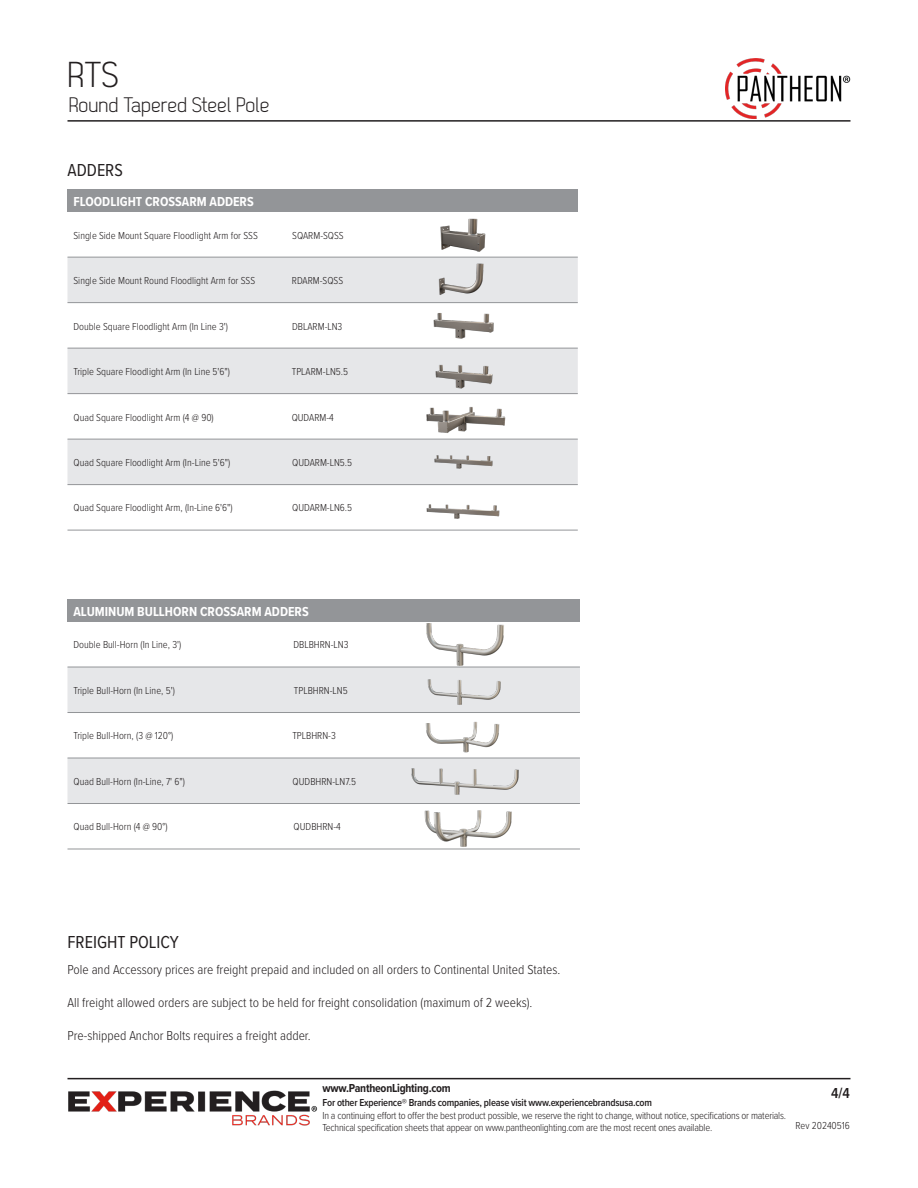
<style>
.page{position:relative;width:918px;height:1188px;background:#fff}
.page>*{position:absolute;margin:0;border:0;box-sizing:border-box;transform-origin:0 0}
.t1{font:36px "Dekar";color:#231f20}
.t2{font:21px "Dekar";color:#231f20}
.t3{font:18px "Proxima Nova Cond";color:#231f20}
.t4{font:600 15px "Proxima Nova Cond";color:#231f20}
.Description_Text{font:300 13.5px "Proxima Nova Cond";color:#231f20}
.Ordering_Info_Title{font:700 13.5px "Proxima Nova Cond";color:#fff}
.t5{font:700 12px "Proxima Nova Cond";letter-spacing:-.02em;color:#231f20}
.Ordering_Info_Text{font:300 10.5px "Proxima Nova Cond";color:#231f20}
.Ordering_Info_Text-2{font:300 10.5px/12.6px "Proxima Nova Cond";letter-spacing:-.02em;color:#231f20}
.t6{font:600 10.5px "Proxima Nova Cond";letter-spacing:-.02em;color:#231f20}
</style>
<div class="page">
<hr style="left:68px;top:120px;width:782px;height:2px;background:#231f20">
<hr style="left:68px;top:1078px;width:782px;height:1px;background:#231f20">
<img style="left:68px;top:1090px;width:250px;height:36px">
<img style="left:725px;top:59px;width:125px;height:59px">
<div style="left:68px;top:189px;width:510px;height:23px;background:#939598"></div>
<svg style="left:68px;top:258px;width:510px;height:226px;fill:#e6e7e9"></svg>
<hr style="left:68px;top:257px;width:510px;height:1px;background:#939598">
<hr style="left:68px;top:302px;width:510px;height:1px;background:#939598">
<hr style="left:68px;top:348px;width:510px;height:1px;background:#939598">
<hr style="left:68px;top:393px;width:510px;height:1px;background:#939598">
<hr style="left:68px;top:439px;width:510px;height:1px;background:#939598">
<hr style="left:68px;top:484px;width:510px;height:1px;background:#939598">
<hr style="left:68px;top:530px;width:510px;height:1px;background:#939598">
<div style="left:68px;top:599px;width:512px;height:23px;background:#939598"></div>
<svg style="left:68px;top:668px;width:512px;height:135px;fill:#e6e7e9"></svg>
<hr style="left:68px;top:667px;width:512px;height:1px;background:#939598">
<hr style="left:68px;top:712px;width:512px;height:1px;background:#939598">
<hr style="left:68px;top:758px;width:512px;height:1px;background:#939598">
<hr style="left:68px;top:803px;width:512px;height:1px;background:#939598">
<hr style="left:68px;top:849px;width:512px;height:1px;background:#939598">
<img style="left:435px;top:218px;width:54px;height:40px">
<img style="left:433px;top:258px;width:54px;height:43px">
<img style="left:433px;top:301px;width:63px;height:84px">
<img style="left:420px;top:385px;width:89px;height:66px">
<img style="left:431px;top:437px;width:63px;height:43px">
<img style="left:424px;top:480px;width:76px;height:51px">
<img style="left:424px;top:623px;width:84px;height:54px">
<img style="left:424px;top:713px;width:76px;height:24px">
<img style="left:427px;top:661px;width:76px;height:61px">
<img style="left:424px;top:825px;width:90px;height:25px">
<img style="left:410px;top:737px;width:110px;height:88px">
<h1 class="t1" style="left:68px;top:57px;width:53px">RTS</h1>
<h2 class="t2" style="left:69px;top:94px;width:202px">Round Tapered Steel Pole</h2>
<h1 class="t3" style="left:68px;top:157px;width:57px">ADDERS</h1>
<p class="Ordering_Info_Title" style="left:74px;top:191px;width:182px">FLOODLIGHT CROSSARM ADDERS</p>
<p class="Ordering_Info_Text" style="left:74px;top:227px;width:186px">Single Side Mount Square Floodlight Arm for SSS</p>
<p class="Ordering_Info_Text" style="left:292px;top:227px;width:53px">SQARM-SQSS</p>
<p class="Ordering_Info_Text" style="left:74px;top:273px;width:183px">Single Side Mount Round Floodlight Arm for SSS</p>
<p class="Ordering_Info_Text" style="left:292px;top:273px;width:53px">RDARM-SQSS</p>
<p class="Ordering_Info_Text" style="left:74px;top:318px;width:156px">Double Square Floodlight Arm (In Line 3')</p>
<p class="Ordering_Info_Text" style="left:292px;top:318px;width:52px">DBLARM-LN3</p>
<p class="Ordering_Info_Text" style="left:74px;top:364px;width:158px">Triple Square Floodlight Arm (In Line 5'6")</p>
<p class="Ordering_Info_Text" style="left:292px;top:364px;width:58px">TPLARM-LN5.5</p>
<p class="Ordering_Info_Text" style="left:74px;top:409px;width:142px">Quad Square Floodlight Arm (4 @ 90)</p>
<p class="Ordering_Info_Text" style="left:292px;top:409px;width:44px">QUDARM-4</p>
<p class="Ordering_Info_Text" style="left:74px;top:455px;width:158px">Quad Square Floodlight Arm (In-Line 5'6")</p>
<p class="Ordering_Info_Text" style="left:292px;top:455px;width:62px">QUDARM-LN5.5</p>
<p class="Ordering_Info_Text" style="left:74px;top:500px;width:161px">Quad Square Floodlight Arm, (In-Line 6'6")</p>
<p class="Ordering_Info_Text" style="left:292px;top:500px;width:62px">QUDARM-LN6.5</p>
<p class="Ordering_Info_Title" style="left:74px;top:601px;width:237px">ALUMINUM BULLHORN CROSSARM ADDERS</p>
<p class="Ordering_Info_Text" style="left:74px;top:637px;width:109px">Double Bull-Horn (In Line, 3')</p>
<p class="Ordering_Info_Text" style="left:293px;top:637px;width:57px">DBLBHRN-LN3</p>
<p class="Ordering_Info_Text" style="left:74px;top:683px;width:103px">Triple Bull-Horn (In Line, 5')</p>
<p class="Ordering_Info_Text" style="left:294px;top:683px;width:55px">TPLBHRN-LN5</p>
<p class="Ordering_Info_Text" style="left:74px;top:728px;width:101px">Triple Bull-Horn, (3 @ 120°)</p>
<p class="Ordering_Info_Text" style="left:292px;top:728px;width:45px">TPLBHRN-3</p>
<p class="Ordering_Info_Text" style="left:74px;top:774px;width:113px">Quad Bull-Horn (In-Line, 7' 6")</p>
<p class="Ordering_Info_Text" style="left:293px;top:774px;width:65px">QUDBHRN-LN7.5</p>
<p class="Ordering_Info_Text" style="left:74px;top:819px;width:96px">Quad Bull-Horn (4 @ 90°)</p>
<p class="Ordering_Info_Text" style="left:294px;top:819px;width:49px">QUDBHRN-4</p>
<h1 class="t3" style="left:68px;top:929px;width:113px">FREIGHT POLICY</h1>
<p class="Description_Text" style="left:68px;top:960px;width:494px">Pole and Accessory prices are freight prepaid and included on all orders to Continental United States.</p>
<p class="Description_Text" style="left:68px;top:993px;width:467px">All freight allowed orders are subject to be held for freight consolidation (maximum of 2 weeks).</p>
<p class="Description_Text" style="left:68px;top:1026px;width:245px">Pre-shipped Anchor Bolts requires a freight adder.</p>
<p class="t5" style="left:322px;top:1079px;width:130px">www.PantheonLighting.com</p>
<p class="t6" style="left:322px;top:1095px;width:331px">For other Experience® Brands companies, please visit www.experiencebrandsusa.com</p>
<p class="Ordering_Info_Text-2" style="left:322px;top:1109px;width:465px">In a continuing effort to offer the best product possible, we reserve the right to change, without notice, specifications or materials.<br>Technical specification sheets that appear on www.pantheonlighting.com are the most recent ones available.</p>
<p class="Ordering_Info_Text" style="left:796px;top:1118px;width:56px">Rev 20240516</p>
<h3 class="t4" style="left:831px;top:1082px;width:20px">4/4</h3>
</div>
